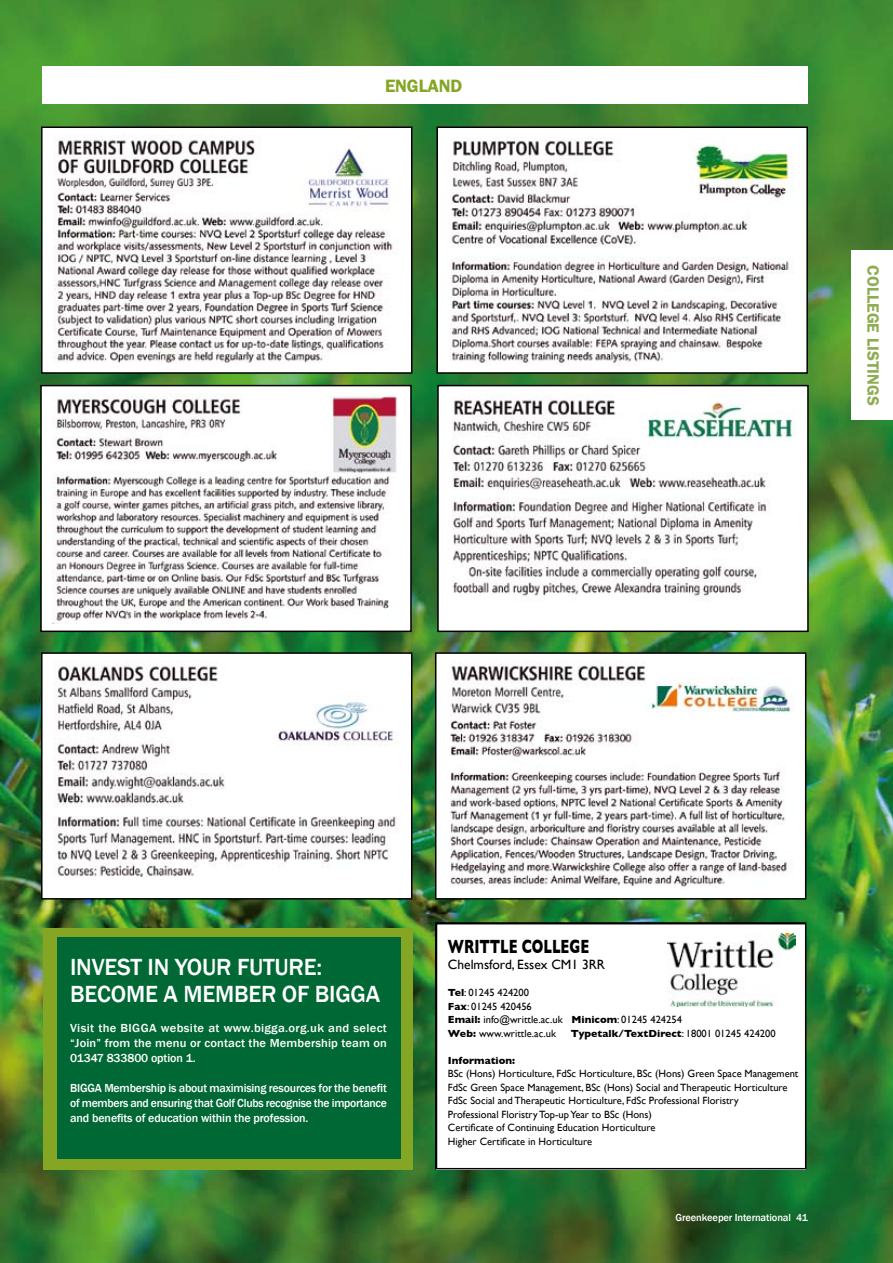
<style>
.page{position:relative;width:893px;height:1263px;background:#fff}
.page>*{position:absolute;margin:0;border:0;box-sizing:border-box;transform-origin:0 0}
.t1{font:500 24px/27px "Franklin Gothic";letter-spacing:-.01em;color:#fff}
.t2{font:700 19.5px "Gill Sans";color:#000;scale:.7 1}
.t3{font:600 18px "Franklin Gothic";letter-spacing:-.01em;color:#85a625}
.t4{font:600 16.5px "Franklin Gothic";letter-spacing:-.005em;color:#8ead52}
.t5{font:13.5px "Gill Sans";color:#000}
.t6{font:500 12px/15px "Franklin Gothic";letter-spacing:-.01em;color:#fff;text-align:justify}
.t7{font:500 12px/15px "Franklin Gothic";letter-spacing:-.01em;color:#fff;text-align:justify;scale:1.05 1}
.t8{font:10.5px/13.5px "Gill Sans";color:#000}
.t9{font:700 10.5px "Gill Sans";color:#000}
.t10{font:500 10.5px "Franklin Gothic";letter-spacing:-.01em;color:#fff}
.s1{font-weight:700}
.s2{font-weight:400}
</style>
<div class="page">
<img style="left:0;top:0;width:893px;height:1263px">
<div style="left:437px;top:127px;width:370px;height:246px;background:#fff"></div>
<div style="left:436px;top:126px;width:372px;height:248px;border:2px solid #000"></div>
<img style="left:451px;top:138px;width:343px;height:227px">
<div style="left:42px;top:127px;width:370px;height:246px;background:#fff"></div>
<div style="left:41px;top:126px;width:371px;height:248px;border:2px solid #000"></div>
<img style="left:53px;top:136px;width:340px;height:227px">
<div style="left:41px;top:386px;width:370px;height:245px;background:#fff"></div>
<div style="left:40px;top:385px;width:372px;height:247px;border:2px solid #000"></div>
<img style="left:52px;top:393px;width:346px;height:231px">
<div style="left:42px;top:653px;width:370px;height:246px;background:#fff"></div>
<div style="left:41px;top:652px;width:371px;height:247px;border:2px solid #000"></div>
<img style="left:53px;top:664px;width:345px;height:213px">
<div style="left:436px;top:653px;width:370px;height:246px;background:#fff"></div>
<div style="left:435px;top:652px;width:371px;height:247px;border:2px solid #000"></div>
<img style="left:450px;top:661px;width:343px;height:226px">
<div style="left:43px;top:66px;width:765px;height:37px;background:#fff"></div>
<div style="left:438px;top:386px;width:370px;height:245px;background:#fff"></div>
<div style="left:437px;top:385px;width:372px;height:247px;border:2px solid #000"></div>
<img style="left:453px;top:397px;width:340px;height:199px">
<div style="left:43px;top:928px;width:369px;height:241px;background:#85a625"></div>
<div style="left:57px;top:937px;width:343px;height:222px;background:#006834"></div>
<svg style="left:438px;top:925px;width:365px;height:241px"></svg>
<img style="left:667px;top:933px;width:128px;height:74px">
<div style="left:435px;top:922px;width:371px;height:247px;border:2px solid #000"></div>
<div style="left:852px;top:251px;width:41px;height:169px;background:#fff"></div>
<h3 class="t3" style="left:385px;top:75px;width:79px">ENGLAND</h3>
<h3 class="t4" style="left:883px;top:265px;width:142px;rotate:90deg">COLLEGE LISTINGS</h3>
<h1 class="t1" style="left:70px;top:954px;width:312px">INVEST IN YOUR FUTURE:<br>BECOME A MEMBER OF BIGGA</h1>
<p class="t7" style="left:70px;top:1021px;width:303px">Visit the BIGGA website at www.bigga.org.uk and select “Join” from the menu or contact the Membership team on 01347 833800 option 1.</p>
<p class="t6" style="left:70px;top:1081px;width:318px">BIGGA Membership is about maximising resources for the benefit of members and ensuring that Golf Clubs recognise the importance and benefits of education within the profession.</p>
<h2 class="t2" style="left:448px;top:935px;width:203px">WRITTLE COLLEGE</h2>
<p class="t5" style="left:448px;top:956px;width:159px">Chelmsford, Essex CM1 3RR</p>
<p class="t8" style="left:448px;top:986px;width:236px"><span class="s1">Tel</span>: 01245 424200<br><span class="s1">Fax</span>: 01245 420456<br><span class="s1">Email:</span> info@writtle.ac.uk <span class="s1">Minicom</span>: 01245 424254<br><span class="s1">Web:</span> www.writtle.ac.uk</p>
<p class="t9" style="left:571px;top:1027px;width:206px">Typetalk/TextDirect<span class="s2">: 18001 01245 424200</span></p>
<p class="t9" style="left:448px;top:1054px;width:69px">Information:</p>
<p class="t8" style="left:448px;top:1067px;width:352px">BSc (Hons) Horticulture, FdSc Horticulture, BSc (Hons) Green Space Management FdSc Green Space Management, BSc (Hons) Social and Therapeutic Horticulture FdSc Social and Therapeutic Horticulture, FdSc Professional Floristry<br>Professional Floristry Top-up Year to BSc (Hons)<br>Certificate of Continuing Education Horticulture<br>Higher Certificate in Horticulture</p>
<p class="t10" style="left:675px;top:1211px;width:134px">Greenkeeper International 41</p>
</div>
